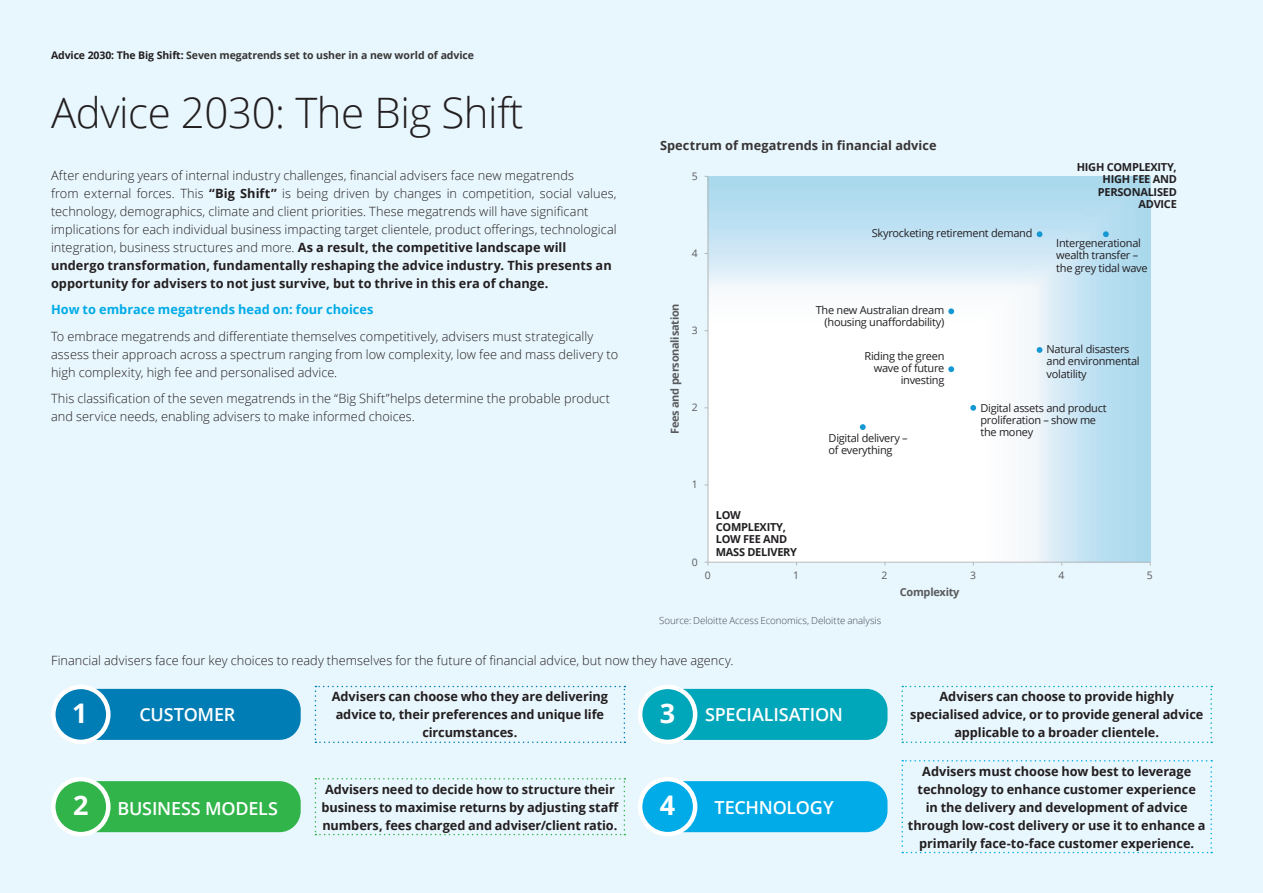
<style>
.page{position:relative;width:1263px;height:893px;background:#e8f6fd}
.page>*{position:absolute;margin:0;border:0;box-sizing:border-box;transform-origin:0 0}
.t1{font:300 42px "Open Sans";letter-spacing:-.01em;color:#231f20}
.t2{font:700 27px "Open Sans";color:#fff}
.t3{font:600 18px "Open Sans";letter-spacing:-.01em;color:#fff}
.t4{font:300 12.75px/18px "Open Sans";letter-spacing:.005em;color:#231f20}
.t5{font:700 12.75px/18px "Open Sans";letter-spacing:-.005em;color:#231f20;text-align:center}
.t6{font:700 12.75px "Open Sans";letter-spacing:.005em;color:#00abe7}
.t7{font:700 12.75px "Open Sans";color:#373535}
.t8{font:10.95px/12.1px "Open Sans";letter-spacing:-.025em;color:#232023}
.t9{font:700 10.95px/12.1px "Open Sans";letter-spacing:-.025em;color:#232023}
.t10{font:700 10.95px "Open Sans";letter-spacing:-.025em;color:#595b5d}
.t11{font:700 10.5px "Open Sans";letter-spacing:-.01em;color:#373535}
.t12{font:10.35px "Open Sans";color:#595b5d}
.t13{font:300 9.75px "Open Sans";letter-spacing:-.005em;color:#464b54}
.s1{color:#231f20}
.s2{font-weight:700}
.s3{font-weight:700;font-size:27px}
</style>
<div class="page">
<svg style="left:315px;top:686px;width:310px;height:57px"></svg>
<div style="left:75px;top:689px;width:226px;height:51px;background:#007db5;border-radius:21px"></div>
<div style="left:53px;top:687px;width:55px;height:55px;background:#007db5;border-radius:50%"></div>
<div style="left:51px;top:685px;width:60px;height:59px;border:4px solid #fff;border-radius:50%"></div>
<svg style="left:315px;top:778px;width:310px;height:57px"></svg>
<div style="left:75px;top:781px;width:226px;height:51px;background:#31b44a;border-radius:21px"></div>
<div style="left:53px;top:779px;width:55px;height:55px;background:#31b44a;border-radius:50%"></div>
<div style="left:51px;top:777px;width:60px;height:59px;border:4px solid #fff;border-radius:50%"></div>
<svg style="left:901px;top:686px;width:311px;height:57px"></svg>
<div style="left:662px;top:689px;width:225px;height:51px;background:#00a6b9;border-radius:21px"></div>
<div style="left:640px;top:687px;width:55px;height:55px;background:#00a6b9;border-radius:50%"></div>
<div style="left:638px;top:685px;width:59px;height:59px;border:4px solid #fff;border-radius:50%"></div>
<svg style="left:901px;top:760px;width:311px;height:93px"></svg>
<div style="left:662px;top:781px;width:225px;height:51px;background:#00abe7;border-radius:21px"></div>
<div style="left:640px;top:779px;width:55px;height:55px;background:#00abe7;border-radius:50%"></div>
<div style="left:638px;top:777px;width:59px;height:59px;border:4px solid #fff;border-radius:50%"></div>
<img style="left:709px;top:176px;width:441px;height:386px">
<hr style="left:708px;top:176px;width:1px;height:386px;background:#b5b8b9">
<hr style="left:708px;top:562px;width:442px;height:1px;background:#b5b8b9">
<svg style="left:1037px;top:231px;width:5px;height:6px"></svg>
<svg style="left:1037px;top:347px;width:5px;height:6px"></svg>
<svg style="left:948px;top:308px;width:6px;height:6px"></svg>
<svg style="left:860px;top:424px;width:6px;height:6px"></svg>
<svg style="left:1103px;top:231px;width:6px;height:6px"></svg>
<svg style="left:948px;top:366px;width:6px;height:6px"></svg>
<svg style="left:970px;top:405px;width:6px;height:6px"></svg>
<p class="t11" style="left:51px;top:48px;width:424px"><span class="s1">Advice 2030: The Big Shift:</span> Seven megatrends set to usher in a new world of advice</p>
<h1 class="t1" style="left:51px;top:84px;width:474px">Advice 2030: The Big Shift</h1>
<p class="t4" style="left:51px;top:166px;width:567px">After enduring years of internal industry challenges, financial advisers face new megatrends<br>from external forces. This <span class="s2">“Big Shift”</span> is being driven by changes in competition, social values, technology, demographics, climate and client priorities. These megatrends will have significant implications for each individual business impacting target clientele, product offerings, technological integration, business structures and more. <span class="s2">As a result, the competitive landscape will undergo transformation, fundamentally reshaping the advice industry. This presents an opportunity for advisers to not just survive, but to thrive in this era of change.</span></p>
<p class="t6" style="left:51px;top:301px;width:324px">How to embrace megatrends head on: four choices</p>
<p class="t4" style="left:51px;top:327px;width:569px">To embrace megatrends and differentiate themselves competitively, advisers must strategically assess their approach across a spectrum ranging from low complexity, low fee and mass delivery to high complexity, high fee and personalised advice.</p>
<p class="t4" style="left:51px;top:389px;width:560px">This classification of the seven megatrends in the “Big Shift”helps determine the probable product and service needs, enabling advisers to make informed choices.</p>
<p class="t7" style="left:660px;top:137px;width:278px">Spectrum of megatrends in financial advice</p>
<p class="t12" style="left:692px;top:169px;width:7px">5</p>
<p class="t12" style="left:692px;top:246px;width:7px">4</p>
<p class="t8" style="left:872px;top:227px;width:162px">Skyrocketing retirement demand</p>
<p class="t9" style="left:1077px;top:161px;width:102px;text-align:right">HIGH COMPLEXITY,<br>HIGH FEE AND<br>PERSONALISED<br>ADVICE</p>
<p class="t8" style="left:1056px;top:237px;width:93px">Intergenerational wealth transfer – the grey tidal wave</p>
<p class="t10" style="left:667px;top:434px;width:132px;rotate:-90deg">Fees and personalisation</p>
<p class="t12" style="left:692px;top:323px;width:7px">3</p>
<p class="t12" style="left:692px;top:400px;width:7px">2</p>
<p class="t8" style="left:816px;top:304px;width:130px;text-align:right">The new Australian dream (housing unaffordability)</p>
<p class="t8" style="left:864px;top:349px;width:81px;text-align:right">Riding the green wave of future investing</p>
<p class="t8" style="left:829px;top:431px;width:81px">Digital delivery – of everything</p>
<p class="t8" style="left:1046px;top:343px;width:95px">Natural disasters and environmental volatility</p>
<p class="t8" style="left:980px;top:401px;width:128px">Digital assets and product proliferation – show me the money</p>
<p class="t12" style="left:692px;top:478px;width:7px">1</p>
<p class="t12" style="left:692px;top:555px;width:7px">0</p>
<p class="t9" style="left:716px;top:509px;width:83px">LOW<br>COMPLEXITY,<br>LOW FEE AND<br>MASS DELIVERY</p>
<p class="t12" style="left:705px;top:569px;width:7px">0</p>
<p class="t12" style="left:793px;top:569px;width:7px">1</p>
<p class="t12" style="left:882px;top:569px;width:7px">2</p>
<p class="t12" style="left:970px;top:569px;width:7px">3</p>
<p class="t12" style="left:1058px;top:569px;width:7px">4</p>
<p class="t12" style="left:1147px;top:569px;width:7px">5</p>
<p class="t10" style="left:900px;top:584px;width:61px">Complexity</p>
<p class="t13" style="left:659px;top:614px;width:224px">Source: Deloitte Access Economics, Deloitte analysis</p>
<p class="t4" style="left:51px;top:651px;width:684px">Financial advisers face four key choices to ready themselves for the future of financial advice, but now they have agency.</p>
<p class="t5" style="left:332px;top:687px;width:278px">Advisers can choose who they are delivering advice to, their preferences and unique life circumstances.</p>
<h3 class="t3" style="left:660px;top:702px;width:185px"><span class="s3">3</span> SPECIALISATION</h3>
<h2 class="t2" style="left:72px;top:694px;width:17px">1</h2>
<h3 class="t3" style="left:139px;top:702px;width:97px">CUSTOMER</h3>
<h2 class="t2" style="left:73px;top:786px;width:17px">2</h2>
<h3 class="t3" style="left:117px;top:796px;width:162px">BUSINESS MODELS</h3>
<p class="t5" style="left:321px;top:780px;width:299px;text-align:left">Advisers need to decide how to structure their business to maximise returns by adjusting staff numbers, fees charged and adviser/client ratio.</p>
<h2 class="t2" style="left:660px;top:786px;width:17px">4</h2>
<h3 class="t3" style="left:715px;top:795px;width:121px">TECHNOLOGY</h3>
<p class="t5" style="left:910px;top:687px;width:295px">Advisers can choose to provide highly specialised advice, or to provide general advice applicable to a broader clientele.</p>
<p class="t5" style="left:908px;top:762px;width:299px">Advisers must choose how best to leverage technology to enhance customer experience<br>in the delivery and development of advice through low-cost delivery or use it to enhance a primarily face-to-face customer experience.</p>
</div>
